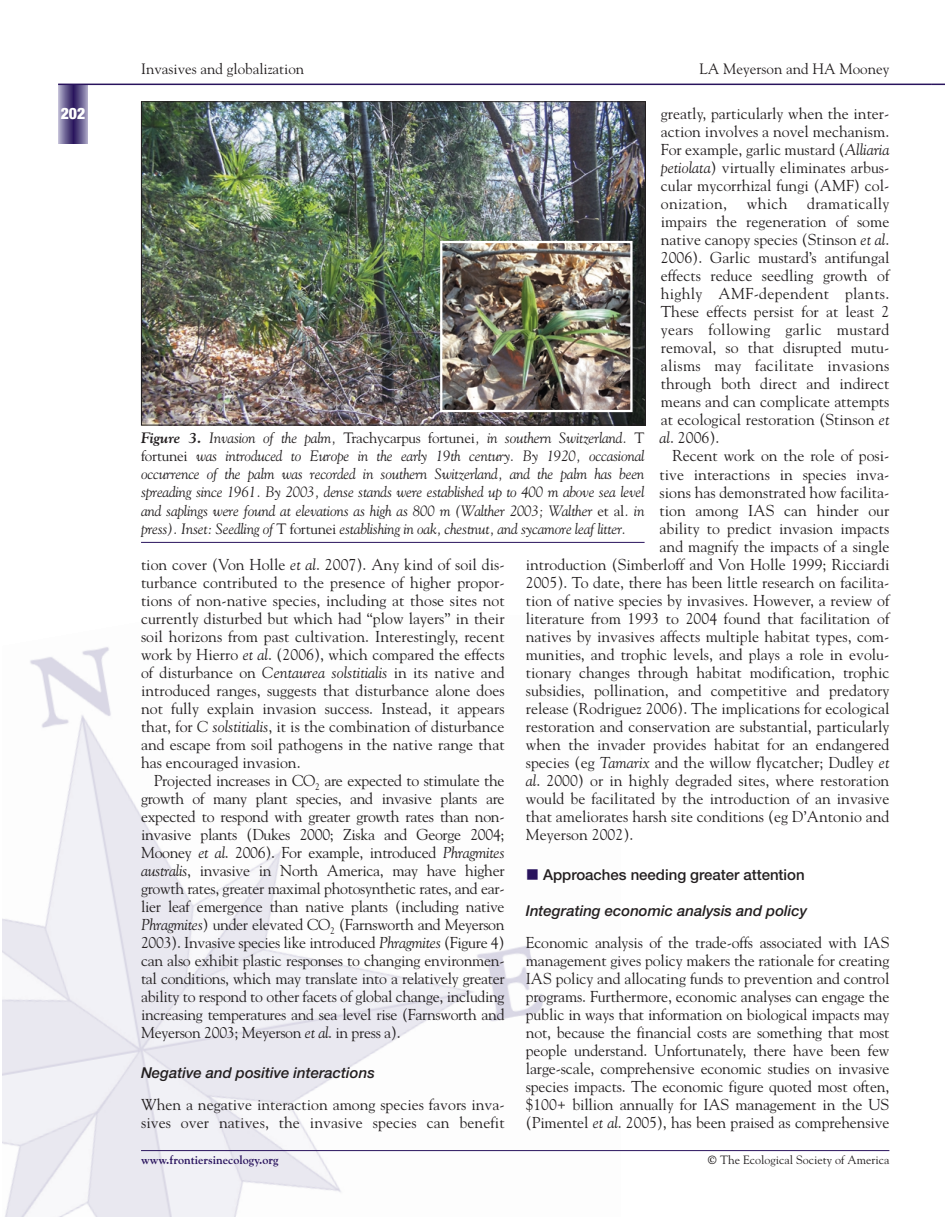
<style>
.page{position:relative;width:945px;height:1217px;background:#fff}
.page>*{position:absolute;margin:0;border:0;box-sizing:border-box;transform-origin:0 0}
.t1{font:15.75px/18px "Goudy";color:#231f20;text-align:justify}
.t2{font:900 condensed 15.75px "Helvetica Neue";color:#fff}
.t3{font:italic 15px/18px "Goudy";letter-spacing:-.015em;color:#231f20;text-align:justify}
.t4{font:italic 500 15px "Helvetica Neue";color:#231f20}
.t5{font:15px "Goudy";color:#231f20}
.t6{font:500 15px "Helvetica Neue";color:#231f20}
.t7{font:12px "Goudy";color:#231f20}
.t8{font:700 12px "Goudy";color:#29135d}
.s1{font-style:italic}
.s2{font-weight:700}
.s3{font-style:normal}
</style>
<div class="page">
<img style="left:3px;top:647px;width:618px;height:569px">
<svg style="left:932px;top:84px;width:13px;height:1px"></svg>
<svg style="left:58px;top:85px;width:30px;height:59px;background:#6c6192"></svg>
<hr style="left:58px;top:84px;width:874px;height:1px;background:#29135d">
<hr style="left:141px;top:1150px;width:748px;height:1px;background:#29135d">
<hr style="left:141px;top:542px;width:504px;height:1px;background:#29135d">
<img style="left:143px;top:103px;width:501px;height:320px">
<div style="left:141px;top:101px;width:505px;height:324px;border:1px solid #231f20"></div>
<img style="left:443px;top:244px;width:187px;height:165px">
<div style="left:440px;top:241px;width:193px;height:171px;border:2px solid #fff"></div>
<svg style="left:527px;top:869px;width:11px;height:11px"></svg>
<p class="t2" style="left:61px;top:108px;width:26px">202</p>
<p class="t5" style="left:141px;top:62px;width:165px">Invasives and globalization</p>
<p class="t5" style="left:699px;top:62px;width:191px">LA Meyerson and HA Mooney</p>
<p class="t1" style="left:661px;top:106px;width:230px">greatly, particularly when the inter&shy;action involves a novel mechanism.<br>For example, garlic mustard (<span class="s1">Alliaria petiolata</span>) virtually eliminates arbus&shy;cular mycorrhizal fungi (AMF) col&shy;onization,</p>
<p class="t1" style="left:660px;top:196px;width:231px;text-indent:148px">dramatically impairs the regeneration of some native canopy species (Stinson <span class="s1">et al</span>.<br>2006). Garlic mustard’s antifungal effects reduce seedling growth of highly AMF-dependent plants.<br>These effects persist for at least 2 years following garlic mustard removal, so that disrupted mutu&shy;alisms may facilitate invasions through both direct and indirect means and can complicate attempts at ecological restoration (Stinson <span class="s1">et al</span>. 2006).</p>
<p class="t1" style="left:672px;top:448px;width:219px">Recent work on the role of posi-</p>
<p class="t1" style="left:660px;top:466px;width:231px">tive interactions in species inva-</p>
<p class="t1" style="left:660px;top:484px;width:231px">sions has demonstrated how facilita-</p>
<p class="t1" style="left:660px;top:502px;width:231px">tion among IAS can hinder our</p>
<p class="t1" style="left:660px;top:520px;width:231px">ability to predict invasion impacts</p>
<p class="t1" style="left:660px;top:538px;width:231px">and magnify the impacts of a single</p>
<p class="t1" style="left:526px;top:556px;width:365px">introduction (Simberloff and Von Holle 1999; Ricciardi</p>
<p class="t1" style="left:526px;top:574px;width:365px">2005). To date, there has been little research on facilita-</p>
<p class="t1" style="left:526px;top:592px;width:365px">tion of native species by invasives. However, a review of</p>
<p class="t1" style="left:526px;top:610px;width:365px">literature from 1993 to 2004 found that facilitation of</p>
<p class="t1" style="left:526px;top:628px;width:365px">natives by invasives affects multiple habitat types, com-</p>
<p class="t1" style="left:526px;top:646px;width:365px">munities, and trophic levels, and plays a role in evolu-</p>
<p class="t1" style="left:526px;top:664px;width:365px">tionary changes through habitat modification, trophic</p>
<p class="t1" style="left:526px;top:682px;width:365px">subsidies, pollination, and competitive and predatory</p>
<p class="t1" style="left:526px;top:700px;width:365px">release (Rodriguez 2006). The implications for ecological</p>
<p class="t1" style="left:526px;top:718px;width:365px">restoration and conservation are substantial, particularly</p>
<p class="t1" style="left:526px;top:736px;width:365px">when the invader provides habitat for an endangered</p>
<p class="t1" style="left:526px;top:754px;width:365px">species (eg <span class="s1">Tamarix</span> and the willow flycatcher; Dudley <span class="s1">et</span></p>
<p class="t1" style="left:526px;top:772px;width:365px"><span class="s1">al</span>. 2000) or in highly degraded sites, where restoration</p>
<p class="t1" style="left:526px;top:790px;width:365px">would be facilitated by the introduction of an invasive</p>
<p class="t1" style="left:526px;top:808px;width:365px">that ameliorates harsh site conditions (eg D’Antonio and</p>
<p class="t1" style="left:526px;top:826px;width:109px">Meyerson 2002).</p>
<p class="t6" style="left:543px;top:869px;width:263px">Approaches needing greater attention</p>
<p class="t4" style="left:526px;top:905px;width:283px">Integrating economic analysis and policy</p>
<p class="t1" style="left:526px;top:934px;width:365px">Economic analysis of the trade-offs associated with IAS management gives policy makers the rationale for creating IAS policy and allocating funds to prevention and control programs. Furthermore, economic analyses can engage the public in ways that information on biological impacts may not, because the financial costs are something that most people understand. Unfortunately, there have been few large-scale, comprehensive economic studies on invasive species impacts. The economic figure quoted most often, $100+ billion annually for IAS management in the US (Pimentel <span class="s1">et al</span>. 2005), has been praised as comprehensive</p>
<p class="t1" style="left:747px;top:196px;width:42px">which</p>
<p class="t3" style="left:141px;top:430px;width:505px"><span class="s2">Figure 3.</span> Invasion of the palm, <span class="s3">Trachycarpus fortunei</span>, in southern Switzerland. <span class="s3">T fortunei</span> was introduced to Europe in the early 19th century. By 1920, occasional occurrence of the palm was recorded in southern Switzerland, and the palm has been spreading since 1961. By 2003, dense stands were established up to 400 m above sea level and saplings were found at elevations as high as 800 m (Walther 2003; Walther <span class="s3">et al</span>. in press). Inset: Seedling of <span class="s3">T fortunei</span> establishing in oak, chestnut, and sycamore leaf litter.</p>
<p class="t1" style="left:141px;top:556px;width:365px">tion cover (Von Holle <span class="s1">et al</span>. 2007). Any kind of soil dis&shy;turbance contributed to the presence of higher propor&shy;tions of non-native species, including at those sites not currently disturbed but which had “plow layers” in their soil horizons from past cultivation. Interestingly, recent work by Hierro <span class="s1">et al</span>. (2006), which compared the effects of disturbance on <span class="s1">Centaurea solstitialis</span> in its native and introduced ranges, suggests that disturbance alone does not fully explain invasion success. Instead, it appears that, for <span class="s1">C solstitialis</span>, it is the combination of disturbance and escape from soil pathogens in the native range that has encouraged invasion.</p>
<p class="t1" style="left:141px;top:772px;width:365px;text-indent:13px">Projected increases in CO<sub>2</sub> are expected to stimulate the growth of many plant species, and invasive plants are expected to respond with greater growth rates than non&shy;invasive plants (Dukes 2000; Ziska and George 2004; Mooney <span class="s1">et al</span>. 2006). For example, introduced <span class="s1">Phragmites australis</span>, invasive in North America, may have higher growth rates, greater maximal photosynthetic rates, and ear&shy;lier leaf emergence than native plants (including native <span class="s1">Phragmites</span>) under elevated CO<sub>2</sub> (Farnsworth and Meyerson 2003). Invasive species like introduced <span class="s1">Phragmites</span> (Figure 4) can also exhibit plastic responses to changing environmen&shy;tal conditions, which may translate into a relatively greater ability to respond to other facets of global change, including increasing temperatures and sea level rise (Farnsworth and Meyerson 2003; Meyerson <span class="s1">et al</span>. in press a).</p>
<p class="t4" style="left:141px;top:1067px;width:235px">Negative and positive interactions</p>
<p class="t1" style="left:141px;top:1096px;width:365px">When a negative interaction among species favors inva&shy;sives over natives, the invasive species can benefit</p>
<p class="t8" style="left:141px;top:1155px;width:139px">www.frontiersinecology.org</p>
<p class="t7" style="left:708px;top:1155px;width:183px"><span class="s2">©</span> The Ecological Society of America</p>
</div>
